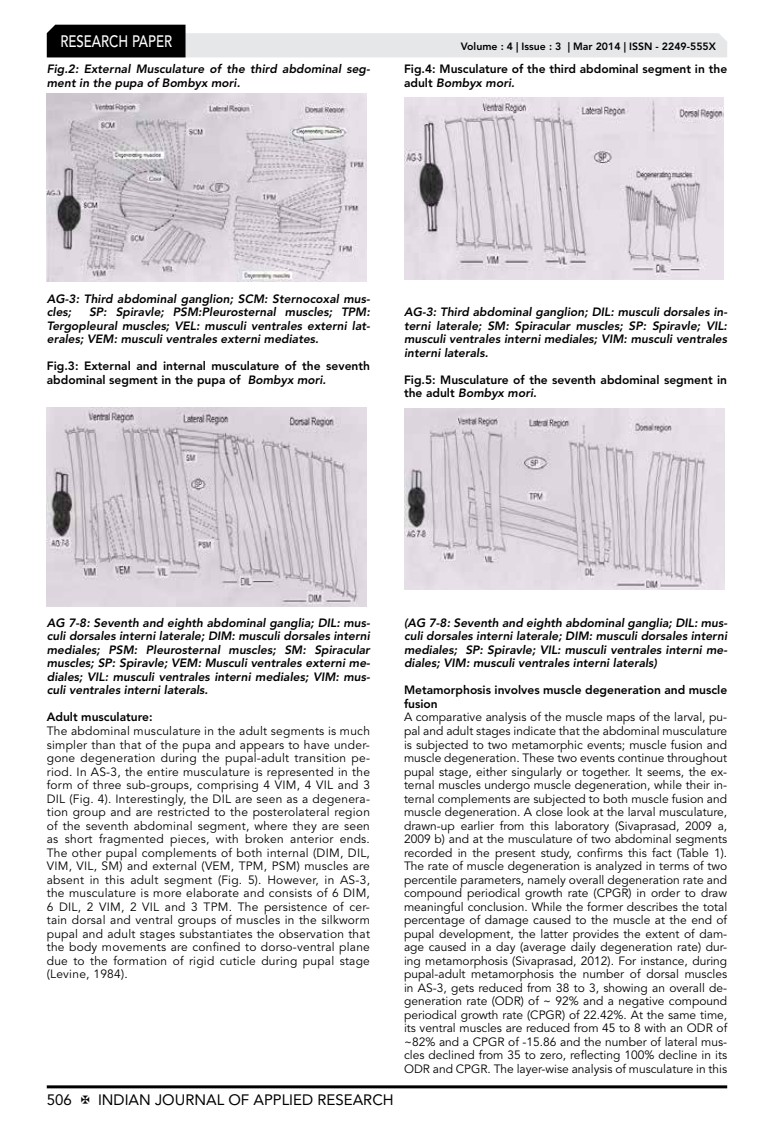
<style>
.page{position:relative;width:774px;height:1136px;background:#fff}
.page>*{position:absolute;margin:0;border:0;box-sizing:border-box;transform-origin:0 0}
.t1{font:500 16.5px "Avenir LT Std";color:#fff;scale:.8 1}
.t2{font:15px "Avenir LT Std";color:#000}
.t3{font:12px/13.5px "Avenir LT Std";letter-spacing:.01em;color:#000;text-align:justify}
.t4{font:italic 800 12px/13.5px "Avenir LT Std";color:#000;text-align:justify}
.t5{font:800 12px/13.5px "Avenir LT Std";color:#000}
.t6{font:800 10.5px "Avenir LT Std";color:#000}
.s1{font-style:italic}
</style>
<div class="page">
<hr style="left:47px;top:1085px;width:680px;height:3px;background:#000">
<svg style="left:47px;top:25px;width:680px;height:32px"></svg>
<img style="left:47px;top:94px;width:319px;height:187px">
<img style="left:47px;top:407px;width:319px;height:199px">
<img style="left:404px;top:97px;width:319px;height:182px">
<img style="left:404px;top:408px;width:321px;height:182px">
<h1 class="t1" style="left:60px;top:32px;width:139px">RESEARCH PAPER</h1>
<p class="t4" style="left:47px;top:62px;width:325px">Fig.2: External Musculature of the third abdominal seg&shy;ment in the pupa of Bombyx mori.</p>
<p class="t6" style="left:461px;top:41px;width:257px">Volume : 4 | Issue : 3 | Mar 2014 | ISSN - 2249-555X</p>
<p class="t5" style="left:404px;top:62px;width:325px">Fig.4: Musculature of the third abdominal segment in the adult <span class="s1">Bombyx mori.</span></p>
<p class="t4" style="left:47px;top:292px;width:325px">AG-3: Third abdominal ganglion; SCM: Sternocoxal mus&shy;cles;</p>
<p class="t4" style="left:47px;top:305px;width:325px;text-indent:42px">SP: Spiravle; PSM:Pleurosternal muscles; TPM:<br>Tergopleural muscles; VEL: musculi ventrales externi lat&shy;erales; VEM: musculi ventrales externi mediates.</p>
<p class="t5" style="left:47px;top:359px;width:325px">Fig.3: External and internal musculature of the seventh abdominal segment in the pupa of <span class="s1">Bombyx mori.</span></p>
<p class="t4" style="left:404px;top:305px;width:325px">AG-3: Third abdominal ganglion; DIL: musculi dorsales in&shy;terni laterale; SM: Spiracular muscles; SP: Spiravle; VIL: musculi ventrales interni mediales; VIM: musculi ventrales interni laterals.</p>
<p class="t5" style="left:404px;top:373px;width:325px">Fig.5: Musculature of the seventh abdominal segment in the adult <span class="s1">Bombyx mori.</span></p>
<p class="t4" style="left:47px;top:616px;width:325px">AG 7-8: Seventh and eighth abdominal ganglia; DIL: mus&shy;culi dorsales interni laterale; DIM: musculi dorsales interni mediales; PSM: Pleurosternal muscles; SM: Spiracular muscles; SP: Spiravle; VEM: Musculi ventrales externi me&shy;diales; VIL: musculi ventrales interni mediales; VIM: mus&shy;culi ventrales interni laterals.</p>
<p class="t5" style="left:47px;top:710px;width:107px">Adult musculature:</p>
<p class="t3" style="left:47px;top:724px;width:325px">The abdominal musculature in the adult segments is much simpler than that of the pupa and appears to have under&shy;gone degeneration during the pupal-adult transition pe&shy;riod. In AS-3, the entire musculature is represented in the form of three sub-groups, comprising 4 VIM, 4 VIL and 3<br>DIL (Fig. 4). Interestingly, the DIL are seen as a degenera&shy;tion group and are restricted to the posterolateral region of the seventh abdominal segment, where they are seen as short fragmented pieces, with broken anterior ends.<br>The other pupal complements of both internal (DIM, DIL, VIM, VIL, SM) and external (VEM, TPM, PSM) muscles are absent in this adult segment (Fig. 5). However, in AS-3, the musculature is more elaborate and consists of 6 DIM, 6 DIL, 2 VIM, 2 VIL and 3 TPM. The persistence of cer&shy;tain dorsal and ventral groups of muscles in the silkworm pupal and adult stages substantiates the observation that the body movements are confined to dorso-ventral plane due to the formation of rigid cuticle during pupal stage (Levine, 1984).</p>
<p class="t2" style="left:47px;top:1090px;width:27px">506</p>
<p class="t2" style="left:98px;top:1090px;width:297px">INDIAN JOURNAL OF APPLIED RESEARCH</p>
<p class="t4" style="left:404px;top:616px;width:325px">(AG 7-8: Seventh and eighth abdominal ganglia; DIL: mus&shy;culi dorsales interni laterale; DIM: musculi dorsales interni mediales; SP: Spiravle; VIL: musculi ventrales interni me&shy;diales; VIM: musculi ventrales interni laterals)</p>
<p class="t5" style="left:404px;top:683px;width:325px">Metamorphosis involves muscle degeneration and muscle fusion</p>
<p class="t3" style="left:404px;top:710px;width:325px">A comparative analysis of the muscle maps of the larval, pu&shy;pal and adult stages indicate that the abdominal musculature is subjected to two metamorphic events; muscle fusion and muscle degeneration. These two events continue throughout pupal stage, either singularly or together. It seems, the ex&shy;ternal muscles undergo muscle degeneration, while their in&shy;ternal complements are subjected to both muscle fusion and muscle degeneration. A close look at the larval musculature, drawn-up earlier from this laboratory (Sivaprasad, 2009 a, 2009 b) and at the musculature of two abdominal segments recorded in the present study, confirms this fact (Table 1).<br>The rate of muscle degeneration is analyzed in terms of two percentile parameters, namely overall degeneration rate and compound periodical growth rate (CPGR) in order to draw meaningful conclusion. While the former describes the total percentage of damage caused to the muscle at the end of pupal development, the latter provides the extent of dam&shy;age caused in a day (average daily degeneration rate) dur&shy;ing metamorphosis (Sivaprasad, 2012). For instance, during pupal-adult metamorphosis the number of dorsal muscles in AS-3, gets reduced from 38 to 3, showing an overall de&shy;generation rate (ODR) of ~ 92% and a negative compound periodical growth rate (CPGR) of 22.42%. At the same time, its ventral muscles are reduced from 45 to 8 with an ODR of ~82% and a CPGR of -15.86 and the number of lateral mus&shy;cles declined from 35 to zero, reflecting 100% decline in its ODR and CPGR. The layer-wise analysis of musculature in this</p>
</div>
